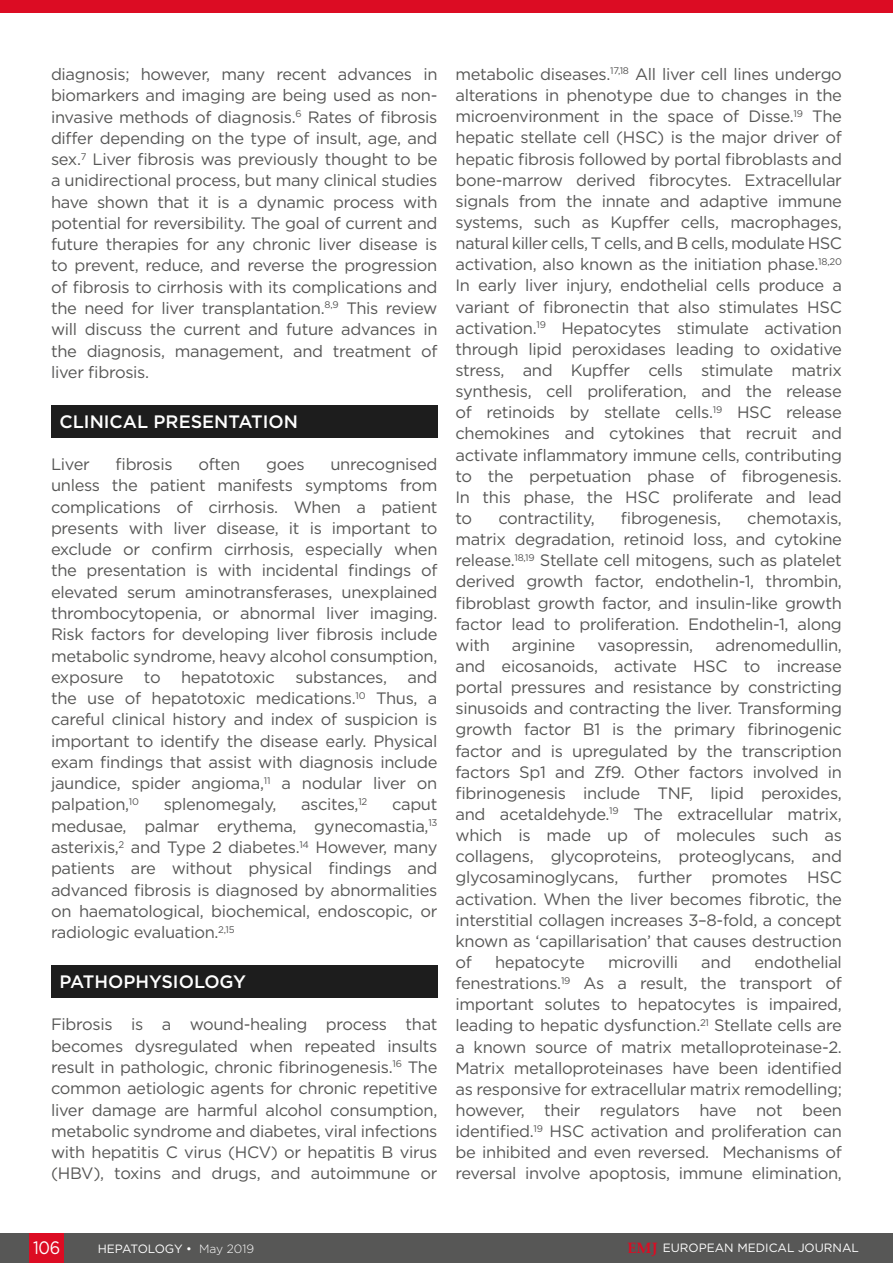
<style>
.page{position:relative;width:893px;height:1263px;background:#fff}
.page>*{position:absolute;margin:0;border:0;box-sizing:border-box;transform-origin:0 0}
.H1__Heading_1{font:500 18px "Gotham";color:#fff}
.t1{font:18px "Gotham";color:#fff;scale:.9 1}
.Body_Text{font:16.5px/21.1px "Gotham";letter-spacing:-.02em;color:#575756;text-align:justify}
.t2{font:12px "Gotham";color:#fff}
.t3{font:12px "Gotham";letter-spacing:-.03em;color:#fff}
.s1{font-weight:300}
.s2{font-family:"Palatino Linotype";font-weight:700;font-size:15px;color:#dc0c23}
</style>
<div class="page">
<div style="left:0;top:1233px;width:893px;height:30px;background:#575756"></div>
<div style="left:30px;top:1233px;width:34px;height:30px;background:#dc0c23"></div>
<div style="left:51px;top:405px;width:386px;height:32px;background:#1d1d1d"></div>
<div style="left:51px;top:965px;width:386px;height:33px;background:#1d1d1d"></div>
<div style="left:0;top:0;width:893px;height:13px;background:#dc0c23"></div>
<p class="Body_Text" style="left:51px;top:63px;width:388px">diagnosis; however, many recent advances in biomarkers and imaging are being used as non&shy;invasive methods of diagnosis.<sup>6</sup> Rates of fibrosis differ depending on the type of insult, age, and sex.<sup>7</sup> Liver fibrosis was previously thought to be a unidirectional process, but many clinical studies have shown that it is a dynamic process with potential for reversibility. The goal of current and future therapies for any chronic liver disease is to prevent, reduce, and reverse the progression of fibrosis to cirrhosis with its complications and the need for liver transplantation.<sup>8,9</sup> This review will discuss the current and future advances in the diagnosis, management, and treatment of liver fibrosis.</p>
<p class="H1__Heading_1" style="left:60px;top:409px;width:240px">CLINICAL PRESENTATION</p>
<p class="Body_Text" style="left:51px;top:453px;width:40px">Liver</p>
<p class="Body_Text" style="left:116px;top:453px;width:59px">fibrosis</p>
<p class="Body_Text" style="left:199px;top:453px;width:43px">often</p>
<p class="Body_Text" style="left:266px;top:453px;width:40px">goes</p>
<p class="Body_Text" style="left:51px;top:453px;width:388px;text-indent:279px">unrecognised unless the patient manifests symptoms from complications of cirrhosis. When a patient presents with liver disease, it is important to exclude or confirm cirrhosis, especially when the presentation is with incidental findings of elevated serum aminotransferases, unexplained thrombocytopenia, or abnormal liver imaging.<br>Risk factors for developing liver fibrosis include metabolic syndrome, heavy alcohol consumption, exposure to hepatotoxic substances, and the use of hepatotoxic medications.<sup>10</sup> Thus, a careful clinical history and index of suspicion is important to identify the disease early. Physical exam findings that assist with diagnosis include jaundice, spider angioma,<sup>11</sup> a nodular liver on palpation,<sup>10</sup></p>
<p class="Body_Text" style="left:164px;top:794px;width:114px">splenomegaly,</p>
<p class="Body_Text" style="left:301px;top:794px;width:68px">ascites,<sup>12</sup></p>
<p class="Body_Text" style="left:51px;top:794px;width:388px;text-indent:341px">caput medusae, palmar erythema, gynecomastia,<sup>13 </sup>asterixis,<sup>2</sup> and Type 2 diabetes.<sup>14</sup> However, many patients are without physical findings and advanced fibrosis is diagnosed by abnormalities on haematological, biochemical, endoscopic, or radiologic evaluation.<sup>2,15</sup></p>
<p class="H1__Heading_1" style="left:60px;top:970px;width:188px">PATHOPHYSIOLOGY</p>
<p class="Body_Text" style="left:51px;top:1013px;width:388px">Fibrosis is a wound-healing process that becomes dysregulated when repeated insults result in pathologic, chronic fibrinogenesis.<sup>16</sup> The common aetiologic agents for chronic repetitive liver damage are harmful alcohol consumption, metabolic syndrome and diabetes, viral infections with hepatitis C virus (HCV) or hepatitis B virus (HBV), toxins and drugs, and autoimmune or</p>
<p class="Body_Text" style="left:455px;top:63px;width:388px">metabolic diseases.<sup>17,18</sup> All liver cell lines undergo alterations in phenotype due to changes in the microenvironment in the space of Disse.<sup>19</sup> The hepatic stellate cell (HSC) is the major driver of hepatic fibrosis followed by portal fibroblasts and bone-marrow derived fibrocytes. Extracellular signals from the innate and adaptive immune systems, such as Kupffer cells, macrophages, natural killer cells, T cells, and B cells, modulate HSC activation, also known as the initiation phase.<sup>18,20<br></sup>In early liver injury, endothelial cells produce a variant of fibronectin that also stimulates HSC activation.<sup>19</sup> Hepatocytes stimulate activation through lipid peroxidases leading to oxidative stress, and Kupffer cells stimulate matrix synthesis, cell proliferation, and the release of retinoids by stellate cells.<sup>19</sup> HSC release chemokines and cytokines that recruit and activate inflammatory immune cells, contributing to the perpetuation phase of fibrogenesis.<br>In this phase, the HSC proliferate and lead to</p>
<p class="Body_Text" style="left:498px;top:507px;width:98px">contractility,</p>
<p class="Body_Text" style="left:621px;top:507px;width:102px">fibrogenesis,</p>
<p class="Body_Text" style="left:455px;top:507px;width:388px;text-indent:292px">chemotaxis, matrix degradation, retinoid loss, and cytokine release.<sup>18,19</sup> Stellate cell mitogens, such as platelet derived growth factor, endothelin-1, thrombin, fibroblast growth factor, and insulin-like growth factor lead to proliferation. Endothelin-1, along with</p>
<p class="Body_Text" style="left:455px;top:634px;width:388px;text-indent:260px">adrenomedullin, and eicosanoids, activate HSC to increase portal pressures and resistance by constricting sinusoids and contracting the liver. Transforming growth factor B1 is the primary fibrinogenic factor and is upregulated by the transcription factors Sp1 and Zf9. Other factors involved in fibrinogenesis include TNF, lipid peroxides, and acetaldehyde.<sup>19</sup> The extracellular matrix, which is made up of molecules such as collagens, glycoproteins, proteoglycans, and glycosaminoglycans, further promotes HSC activation. When the liver becomes fibrotic, the interstitial collagen increases 3–8-fold, a concept known as ‘capillarisation’ that causes destruction of</p>
<p class="Body_Text" style="left:512px;top:634px;width:65px">arginine</p>
<p class="Body_Text" style="left:597px;top:634px;width:97px">vasopressin,</p>
<p class="Body_Text" style="left:455px;top:951px;width:388px;text-indent:299px">endothelial fenestrations.<sup>19</sup> As a result, the transport of important solutes to hepatocytes is impaired, leading to hepatic dysfunction.<sup>21</sup> Stellate cells are a known source of matrix metalloproteinase-2.<br>Matrix metalloproteinases have been identified as responsive for extracellular matrix remodelling; however, their regulators have not been identified.<sup>19</sup> HSC activation and proliferation can be inhibited and even reversed. Mechanisms of reversal involve apoptosis, immune elimination,</p>
<p class="Body_Text" style="left:495px;top:951px;width:91px">hepatocyte</p>
<p class="Body_Text" style="left:608px;top:951px;width:71px">microvilli</p>
<p class="Body_Text" style="left:701px;top:951px;width:32px">and</p>
<p class="t1" style="left:33px;top:1236px;width:32px">106</p>
<p class="t3" style="left:98px;top:1241px;width:158px">HEPATOLOGY • <span class="s1">May 2019</span></p>
<p class="t2" style="left:627px;top:1240px;width:233px"><span class="s2">EMJ</span> EUROPEAN MEDICAL JOURNAL</p>
</div>
